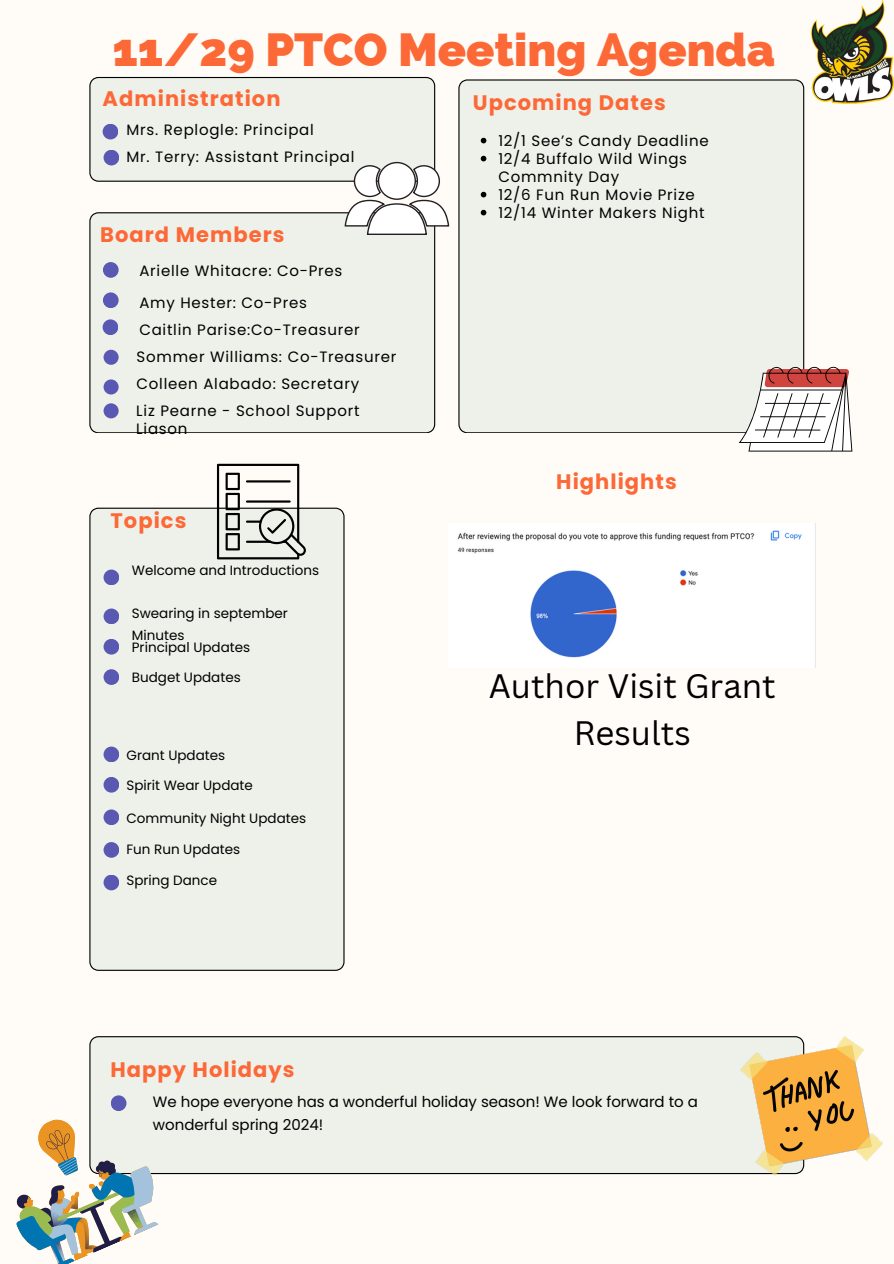
<style>
.page{position:relative;width:894px;height:1264px;background:#fff}
.page>*{position:absolute;margin:0;border:0;box-sizing:border-box;transform-origin:0 0}
.t1{font:800 46.5px "Raleway";color:#fd6837}
.t2{font:33px/46.2px "Canva Sans";color:#000;text-align:center}
.t3{font:700 21px "Poppins";letter-spacing:.05em;color:#fd6837}
.t4{font:15px/18px "Poppins";letter-spacing:.05em;color:#000}
.t5{font:15px/23.7px "Poppins";color:#000}
.t6{font:13.5px/21.3px "Poppins";color:#000}
</style>
<div class="page">
<div style="left:0;top:0;width:893px;height:1263px;background:#fffcf7"></div>
<div style="left:458px;top:79px;width:345px;height:354px;background:#eef1e9"></div>
<div style="left:89px;top:235px;width:346px;height:198px;background:#eef1e9"></div>
<div style="left:89px;top:507px;width:255px;height:463px;background:#eef1e9"></div>
<div style="left:89px;top:1036px;width:651px;height:138px;background:#eef1e9"></div>
<div style="left:103px;top:569px;width:16px;height:16px;background:#5958b2;border-radius:50%"></div>
<div style="left:111px;top:1095px;width:15px;height:16px;background:#5958b2;border-radius:50%"></div>
<div style="left:103px;top:262px;width:16px;height:16px;background:#5958b2;border-radius:50%"></div>
<div style="left:103px;top:292px;width:16px;height:16px;background:#5958b2;border-radius:50%"></div>
<div style="left:103px;top:319px;width:15px;height:16px;background:#5958b2;border-radius:50%"></div>
<img style="left:811px;top:0;width:82px;height:104px">
<div style="left:103px;top:350px;width:16px;height:15px;background:#5958b2;border-radius:50%"></div>
<div style="left:103px;top:379px;width:16px;height:15px;background:#5958b2;border-radius:50%"></div>
<div style="left:103px;top:403px;width:16px;height:15px;background:#5958b2;border-radius:50%"></div>
<div style="left:103px;top:608px;width:16px;height:16px;background:#5958b2;border-radius:50%"></div>
<div style="left:103px;top:639px;width:16px;height:15px;background:#5958b2;border-radius:50%"></div>
<div style="left:103px;top:669px;width:16px;height:16px;background:#5958b2;border-radius:50%"></div>
<div style="left:103px;top:746px;width:16px;height:16px;background:#5958b2;border-radius:50%"></div>
<div style="left:103px;top:777px;width:16px;height:15px;background:#5958b2;border-radius:50%"></div>
<div style="left:103px;top:809px;width:16px;height:16px;background:#5958b2;border-radius:50%"></div>
<div style="left:103px;top:842px;width:16px;height:15px;background:#5958b2;border-radius:50%"></div>
<div style="left:103px;top:874px;width:16px;height:16px;background:#5958b2;border-radius:50%"></div>
<img style="left:740px;top:1036px;width:142px;height:139px">
<svg style="left:738px;top:366px;width:114px;height:85px"></svg>
<svg style="left:89px;top:77px;width:360px;height:158px"></svg>
<svg style="left:16px;top:1113px;width:155px;height:150px"></svg>
<svg style="left:217px;top:464px;width:89px;height:95px"></svg>
<img style="left:457px;top:530px;width:345px;height:128px">
<svg style="left:480px;top:138px;width:6px;height:5px"></svg>
<svg style="left:480px;top:156px;width:6px;height:5px"></svg>
<svg style="left:480px;top:192px;width:6px;height:5px"></svg>
<svg style="left:480px;top:210px;width:6px;height:5px"></svg>
<p class="t1" style="left:112px;top:22px;width:663px">11/29 PTCO Meeting Agenda</p>
<p class="t3" style="left:103px;top:84px;width:179px">Administration</p>
<p class="t4" style="left:126px;top:120px;width:189px">Mrs. Replogle: Principal</p>
<p class="t4" style="left:126px;top:148px;width:229px">Mr. Terry: Assistant Principal</p>
<p class="t3" style="left:100px;top:220px;width:186px">Board Members</p>
<p class="t4" style="left:139px;top:261px;width:204px">Arielle Whitacre: Co-Pres</p>
<p class="t4" style="left:139px;top:293px;width:169px">Amy Hester: Co-Pres</p>
<p class="t4" style="left:139px;top:321px;width:222px">Caitlin Parise:Co-Treasurer</p>
<p class="t4" style="left:137px;top:348px;width:261px">Sommer Williams: Co-Treasurer</p>
<p class="t4" style="left:137px;top:374px;width:224px">Colleen Alabado: Secretary</p>
<p class="t4" style="left:136px;top:401px;width:225px">Liz Pearne - School Support<br>Liason</p>
<p class="t3" style="left:110px;top:505px;width:77px">Topics</p>
<p class="t6" style="left:132px;top:560px;width:189px">Welcome and Introductions</p>
<p class="t6" style="left:132px;top:603px;width:158px">Swearing in september<br>Minutes</p>
<p class="t6" style="left:132px;top:636px;width:120px">Principal Updates</p>
<p class="t6" style="left:132px;top:666px;width:110px">Budget Updates</p>
<p class="t6" style="left:126px;top:744px;width:100px">Grant Updates</p>
<p class="t6" style="left:126px;top:774px;width:128px">Spirit Wear Update</p>
<p class="t6" style="left:126px;top:807px;width:181px">Community Night Updates</p>
<p class="t6" style="left:126px;top:838px;width:115px">Fun Run Updates</p>
<p class="t6" style="left:126px;top:869px;width:92px">Spring Dance</p>
<p class="t3" style="left:110px;top:1054px;width:186px">Happy Holidays</p>
<p class="t3" style="left:472px;top:88px;width:194px">Upcoming Dates</p>
<p class="t4" style="left:498px;top:131px;width:212px">12/1 See’s Candy Deadline</p>
<p class="t4" style="left:498px;top:149px;width:190px">12/4 Buffalo Wild Wings<br>Commnity Day</p>
<p class="t4" style="left:498px;top:185px;width:198px">12/6 Fun Run Movie Prize</p>
<p class="t4" style="left:498px;top:203px;width:207px">12/14 Winter Makers Night</p>
<p class="t3" style="left:556px;top:466px;width:122px">Highlights</p>
<p class="t2" style="left:488px;top:662px;width:288px">Author Visit Grant<br>Results</p>
<p class="t5" style="left:153px;top:1089px;width:546px">We hope everyone has a wonderful holiday season! We look forward to a wonderful spring 2024!</p>
</div>
